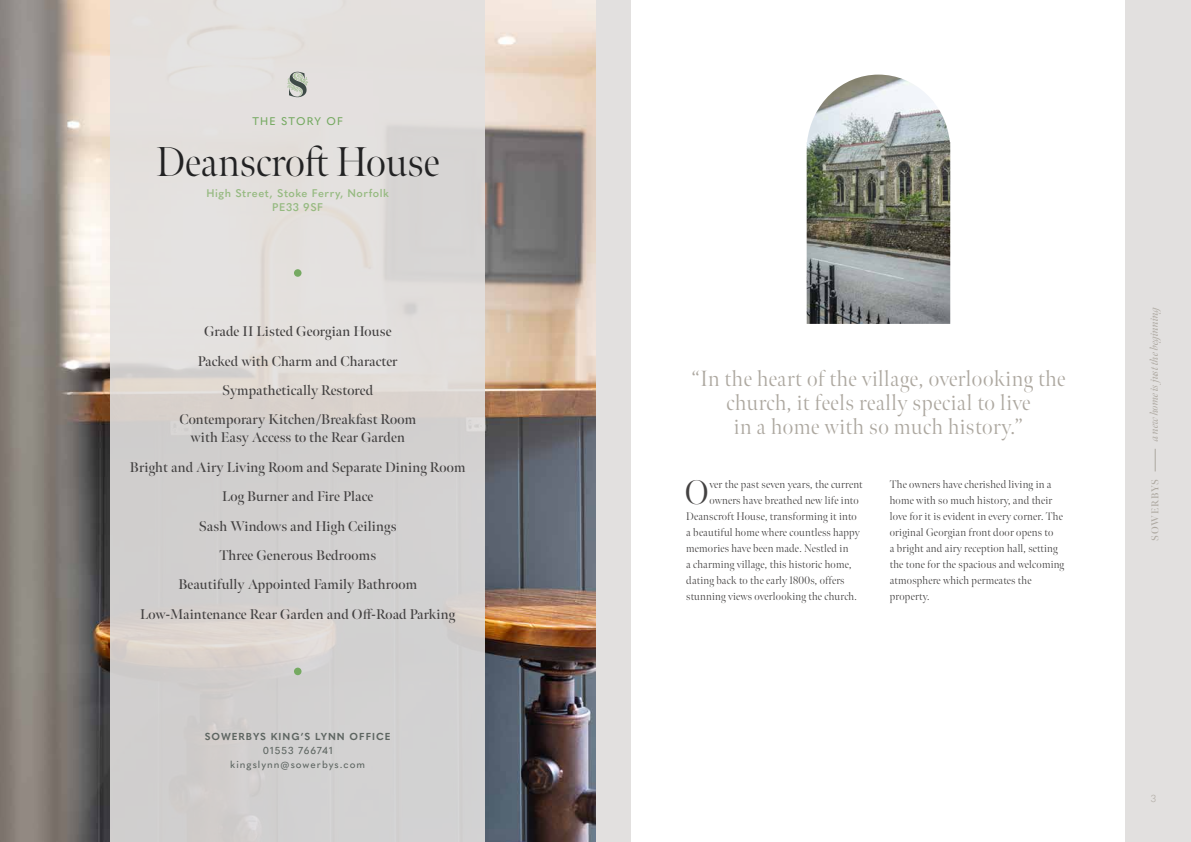
<style>
.page{position:relative;width:1191px;height:842px;background:#fff}
.page>*{position:absolute;margin:0;border:0;box-sizing:border-box;transform-origin:0 0}
.t1{font:300 41.5px "Meno Banner";color:#222223}
.t2{font:300 34px "Meno Banner";color:#434141}
.t3{font:300 22px/24px "Meno Banner";letter-spacing:.025em;color:#ada8a0;text-align:center}
.t4{font:600 14px/29.3px "Meno Banner";letter-spacing:.01em;color:#434141;text-align:center}
.t5{font:300 11px/16px "Meno Banner";letter-spacing:.02em;color:#434141}
.t6{font:600 11px/14px "Quasimoda";letter-spacing:.05em;color:#96ba81;text-align:center}
.t7{font:italic 11px "Meno Banner";letter-spacing:-.01em;color:#ada8a0}
.t8{font:500 11px "Quasimoda";letter-spacing:.1em;color:#76aa62}
.t9{font:500 10px/14px "Quasimoda";letter-spacing:.1em;color:#5e6662;text-align:center}
.t10{font:700 10px "Quasimoda";letter-spacing:.1em;color:#5e6662}
.t11{font:600 10px "Meno Banner";letter-spacing:.08em;color:#ada8a0}
.t12{font:300 10px "Quasimoda";color:#ada8a0}
</style>
<div class="page">
<div style="left:595px;top:0;width:596px;height:842px;background:#e2e0df"></div>
<svg style="left:1155px;top:449px;width:1px;height:22px"></svg>
<img style="left:0;top:0;width:595px;height:842px">
<div style="left:111px;top:0;width:374px;height:842px;background:linear-gradient(to right,#dbd7d5,#d8d6d5)"></div>
<div style="left:294px;top:269px;width:7px;height:8px;background:#76aa62;border-radius:50%"></div>
<div style="left:294px;top:668px;width:7px;height:7px;background:#76aa62;border-radius:50%"></div>
<svg style="left:287px;top:72px;width:21px;height:25px"></svg>
<div style="left:631px;top:0;width:494px;height:842px;background:#fff"></div>
<img style="left:806px;top:75px;width:144px;height:249px">
<p class="t8" style="left:252px;top:113px;width:92px">THE STORY OF</p>
<h1 class="t1" style="left:156px;top:137px;width:285px">Deanscroft House</h1>
<p class="t6" style="left:206px;top:186px;width:184px">High Street, Stoke Ferry, Norfolk<br>PE33 9SF</p>
<p class="t4" style="left:179px;top:317px;width:238px">Grade II Listed Georgian House<br>Packed with Charm and Character<br>Sympathetically Restored<br>Contemporary Kitchen/Breakfast Room</p>
<p class="t4" style="left:130px;top:423px;width:337px">with Easy Access to the Rear Garden<br>Bright and Airy Living Room and Separate Dining Room Log Burner and Fire Place<br>Sash Windows and High Ceilings<br>Three Generous Bedrooms<br>Beautifully Appointed Family Bathroom Low-Maintenance Rear Garden and Off-Road Parking</p>
<p class="t10" style="left:205px;top:728px;width:187px">SOWERBYS KING’S LYNN OFFICE</p>
<p class="t9" style="left:230px;top:742px;width:136px">01553 766741 kingslynn@sowerbys.com</p>
<h3 class="t3" style="left:691px;top:367px;width:375px">“In the heart of the village, overlooking the church, it feels really special to live<br>in a home with so much history.”</h3>
<h2 class="t2" style="left:685px;top:472px;width:25px">O</h2>
<p class="t5" style="left:709px;top:477px;width:155px">ver the past seven years, the current</p>
<p class="t5" style="left:709px;top:493px;width:151px">owners have breathed new life into</p>
<p class="t5" style="left:686px;top:509px;width:172px">Deanscroft House, transforming it into</p>
<p class="t5" style="left:686px;top:525px;width:175px">a beautiful home where countless happy</p>
<p class="t5" style="left:686px;top:541px;width:164px">memories have been made. Nestled in</p>
<p class="t5" style="left:686px;top:557px;width:167px">a charming village, this historic home,</p>
<p class="t5" style="left:686px;top:573px;width:160px">dating back to the early 1800s, offers</p>
<p class="t5" style="left:686px;top:589px;width:172px">stunning views overlooking the church.</p>
<p class="t5" style="left:889px;top:477px;width:176px">The owners have cherished living in a home with so much history, and their love for it is evident in every corner. The original Georgian front door opens to<br>a bright and airy reception hall, setting the tone for the spacious and welcoming atmosphere which permeates the property.</p>
<p class="t7" style="left:1147px;top:441px;width:138px;rotate:-90deg">a new home is just the beginning</p>
<p class="t11" style="left:1149px;top:541px;width:63px;rotate:-90deg">SOWERBYS</p>
<p class="t12" style="left:1150px;top:791px;width:7px">3</p>
</div>
